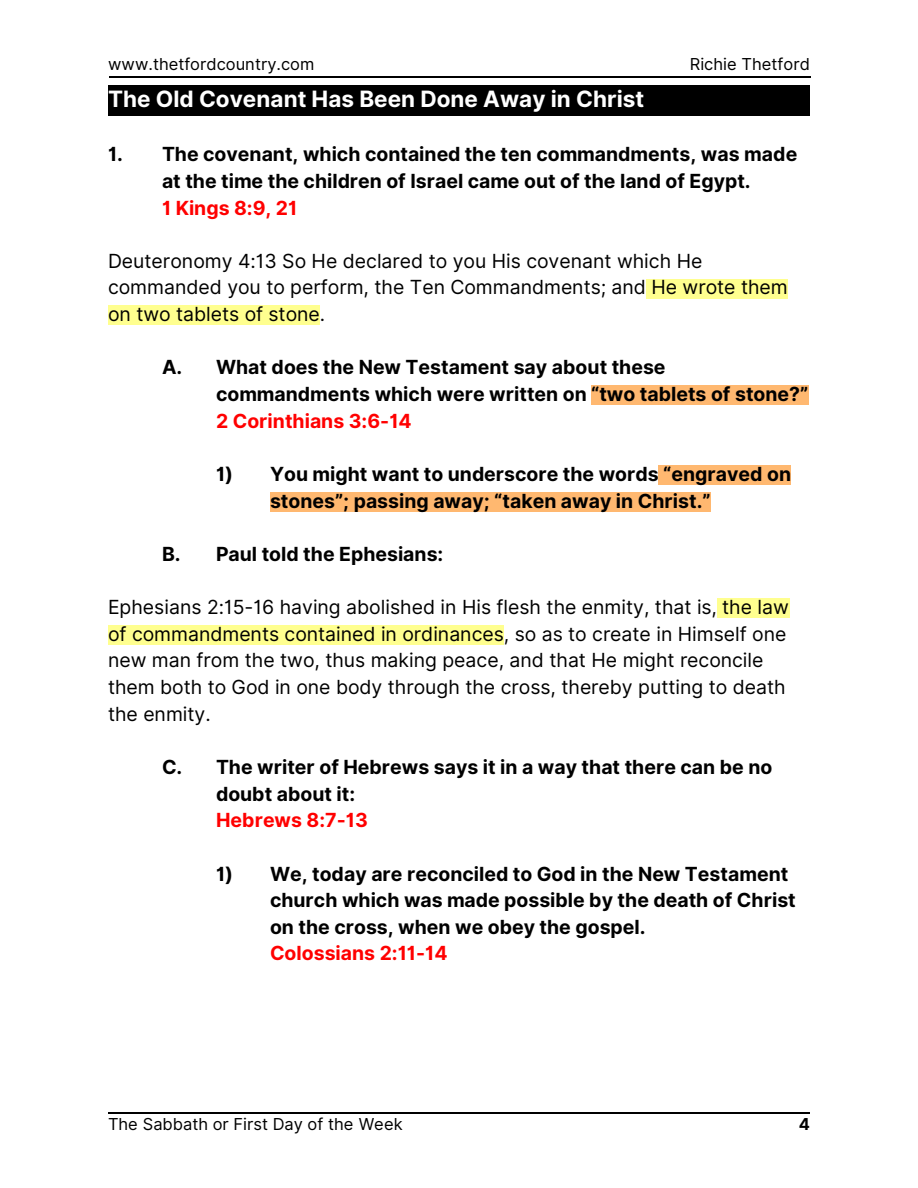
<style>
.page{position:relative;width:918px;height:1188px;background:#fff}
.page>*{position:absolute;margin:0;border:0;box-sizing:border-box;transform-origin:0 0}
.t1{font:700 22.5px "Inter";color:#fff}
.t2{font:700 19.5px/26.7px "Inter";color:#000}
.t3{font:19.5px/26.7px "Inter";color:#000}
.t4{font:700 19.5px "Inter";color:#f00}
.t5{font:16.5px "Inter";color:#000}
.t6{font:700 16.5px "Inter";color:#000}
</style>
<div class="page">
<hr style="left:109px;top:77px;width:702px;height:1px;background:#000">
<div style="left:108px;top:85px;width:702px;height:31px;background:#000"></div>
<div style="left:646px;top:279px;width:142px;height:19px;background:#ffff8f"></div>
<div style="left:108px;top:306px;width:212px;height:19px;background:#ffff8f"></div>
<div style="left:591px;top:385px;width:217px;height:20px;background:#ffb870"></div>
<div style="left:659px;top:465px;width:132px;height:20px;background:#ffb870"></div>
<div style="left:270px;top:492px;width:440px;height:19px;background:#ffb870"></div>
<div style="left:717px;top:599px;width:72px;height:19px;background:#ffff8f"></div>
<div style="left:108px;top:625px;width:396px;height:20px;background:#ffff8f"></div>
<hr style="left:108px;top:1113px;width:702px;height:1px;background:#000">
<p class="t5" style="left:108px;top:54px;width:208px">www.thetfordcountry.com</p>
<p class="t5" style="left:690px;top:54px;width:122px">Richie Thetford</p>
<p class="t1" style="left:108px;top:85px;width:538px">The Old Covenant Has Been Done Away in Christ</p>
<p class="t2" style="left:108px;top:141px;width:691px;text-align:center">1. The covenant, which contained the ten commandments, was made at the time the children of Israel came out of the land of Egypt.</p>
<p class="t4" style="left:162px;top:196px;width:137px">1 Kings 8:9, 21</p>
<p class="t3" style="left:108px;top:247px;width:681px">Deuteronomy 4:13 So He declared to you His covenant which He commanded you to perform, the Ten Commandments; and He wrote them on two tablets of stone.</p>
<p class="t2" style="left:216px;top:354px;width:594px;text-indent:-54px">A. What does the New Testament say about these commandments which were written on “two tablets of stone?”</p>
<p class="t4" style="left:216px;top:409px;width:197px">2 Corinthians 3:6-14</p>
<p class="t2" style="left:270px;top:461px;width:523px;text-indent:-54px">1) You might want to underscore the words “engraved on stones”; passing away; “taken away in Christ.”</p>
<p class="t2" style="left:162px;top:540px;width:283px">B. Paul told the Ephesians:</p>
<p class="t3" style="left:108px;top:594px;width:682px">Ephesians 2:15-16 having abolished in His flesh the enmity, that is, the law of commandments contained in ordinances, so as to create in Himself one new man from the two, thus making peace, and that He might reconcile them both to God in one body through the cross, thereby putting to death the enmity.</p>
<p class="t2" style="left:216px;top:754px;width:558px;text-indent:-54px">C. The writer of Hebrews says it in a way that there can be no doubt about it:</p>
<p class="t4" style="left:216px;top:809px;width:153px">Hebrews 8:7-13</p>
<p class="t2" style="left:270px;top:860px;width:527px;text-indent:-54px">1) We, today are reconciled to God in the New Testament church which was made possible by the death of Christ on the cross, when we obey the gospel.</p>
<p class="t4" style="left:270px;top:942px;width:179px">Colossians 2:11-14</p>
<p class="t5" style="left:108px;top:1114px;width:296px">The Sabbath or First Day of the Week</p>
<p class="t6" style="left:799px;top:1114px;width:13px">4</p>
</div>
